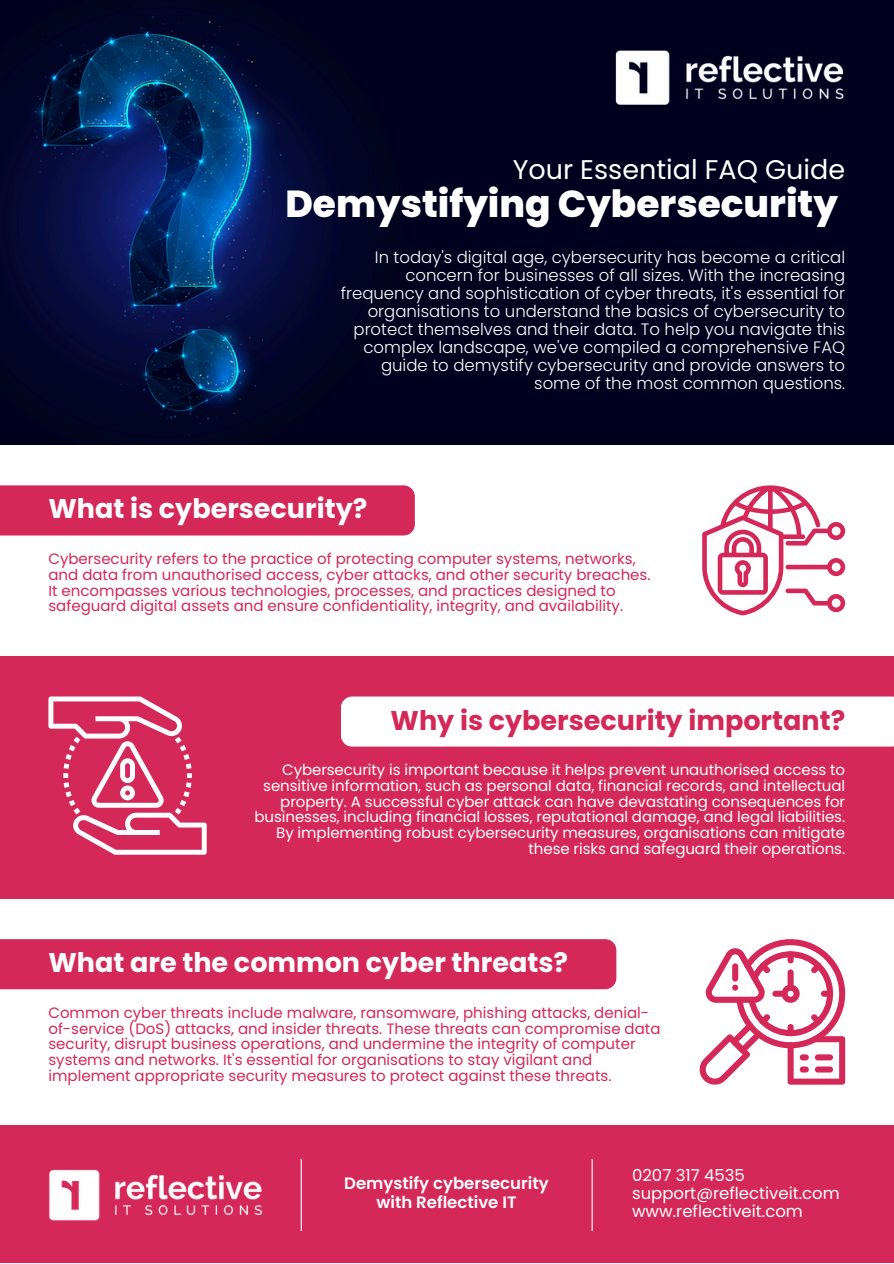
<style>
.page{position:relative;width:894px;height:1264px;background:#fff}
.page>*{position:absolute;margin:0;border:0;box-sizing:border-box;transform-origin:0 0}
.t1{font:800 37.5px "Poppins";color:#fff}
.t2{font:700 27px "Poppins";color:#fff}
.t3{font:700 27px "Poppins";color:#d42858}
.t4{font:27px "Poppins";color:#fff}
.t5{font:300 16.5px/18px "Poppins";color:#fff;text-align:right}
.t6{font:16.5px "Poppins";color:#fff}
.t7{font:600 16.5px/19.2px "Poppins";color:#fff;text-align:center}
.t8{font:15px/15.8px "Poppins";color:#d42858}
.t9{font:15px/15.8px "Poppins";letter-spacing:-.005em;color:#fff;text-align:right}
</style>
<div class="page">
<img style="left:0;top:0;width:893px;height:444px">
<img style="left:615px;top:49px;width:229px;height:56px">
<div style="left:0;top:485px;width:415px;height:50px;background:#d42858"></div>
<svg style="left:702px;top:485px;width:142px;height:130px"></svg>
<div style="left:0;top:656px;width:893px;height:242px;background:#d42858"></div>
<div style="left:341px;top:696px;width:552px;height:50px;background:#fff"></div>
<svg style="left:48px;top:696px;width:159px;height:158px"></svg>
<div style="left:0;top:939px;width:616px;height:50px;background:#d42858"></div>
<svg style="left:699px;top:939px;width:146px;height:145px"></svg>
<div style="left:799px;top:1054px;width:9px;height:6px;background:#d42858;border-radius:3px"></div>
<div style="left:814px;top:1054px;width:18px;height:6px;background:#d42858;border-radius:3px"></div>
<div style="left:799px;top:1066px;width:9px;height:6px;background:#d42858;border-radius:3px"></div>
<div style="left:814px;top:1066px;width:18px;height:6px;background:#d42858;border-radius:3px"></div>
<div style="left:0;top:1125px;width:893px;height:138px;background:#d42858"></div>
<img style="left:49px;top:1169px;width:214px;height:52px">
<hr style="left:300px;top:1158px;width:2px;height:72px;background:#fff">
<hr style="left:591px;top:1158px;width:1px;height:72px;background:#fff">
<p class="t4" style="left:512px;top:150px;width:334px">Your Essential FAQ Guide</p>
<h1 class="t1" style="left:285px;top:178px;width:554px">Demystifying Cybersecurity</h1>
<h2 class="t5" style="left:341px;top:248px;width:505px">In today's digital age, cybersecurity has become a critical concern for businesses of all sizes. With the increasing frequency and sophistication of cyber threats, it's essential for organisations to understand the basics of cybersecurity to protect themselves and their data. To help you navigate this complex landscape, we've compiled a comprehensive FAQ guide to demystify cybersecurity and provide answers to some of the most common questions.</h2>
<h3 class="t2" style="left:48px;top:490px;width:320px">What is cybersecurity?</h3>
<p class="t8" style="left:48px;top:551px;width:603px">Cybersecurity refers to the practice of protecting computer systems, networks, and data from unauthorised access, cyber attacks, and other security breaches.<br>It encompasses various technologies, processes, and practices designed to safeguard digital assets and ensure confidentiality, integrity, and availability.</p>
<p class="t3" style="left:390px;top:701px;width:456px">Why is cybersecurity important?</p>
<p class="t9" style="left:254px;top:762px;width:592px">Cybersecurity is important because it helps prevent unauthorised access to sensitive information, such as personal data, financial records, and intellectual property. A successful cyber attack can have devastating consequences for businesses, including financial losses, reputational damage, and legal liabilities.<br>By implementing robust cybersecurity measures, organisations can mitigate these risks and safeguard their operations.</p>
<h2 class="t2" style="left:48px;top:943px;width:521px">What are the common cyber threats?</h2>
<p class="t8" style="left:48px;top:1004px;width:613px">Common cyber threats include malware, ransomware, phishing attacks, denial&shy;of-service (DoS) attacks, and insider threats. These threats can compromise data security, disrupt business operations, and undermine the integrity of computer systems and networks. It's essential for organisations to stay vigilant and implement appropriate security measures to protect against these threats.</p>
<h4 class="t7" style="left:344px;top:1173px;width:206px">Demystify cybersecurity with Reflective IT</h4>
<p class="t6" style="left:632px;top:1163px;width:114px">0207 317 4535</p>
<p class="t6" style="left:632px;top:1181px;width:209px">support@reflectiveit.com</p>
<p class="t6" style="left:632px;top:1199px;width:172px">www.reflectiveit.com</p>
</div>
